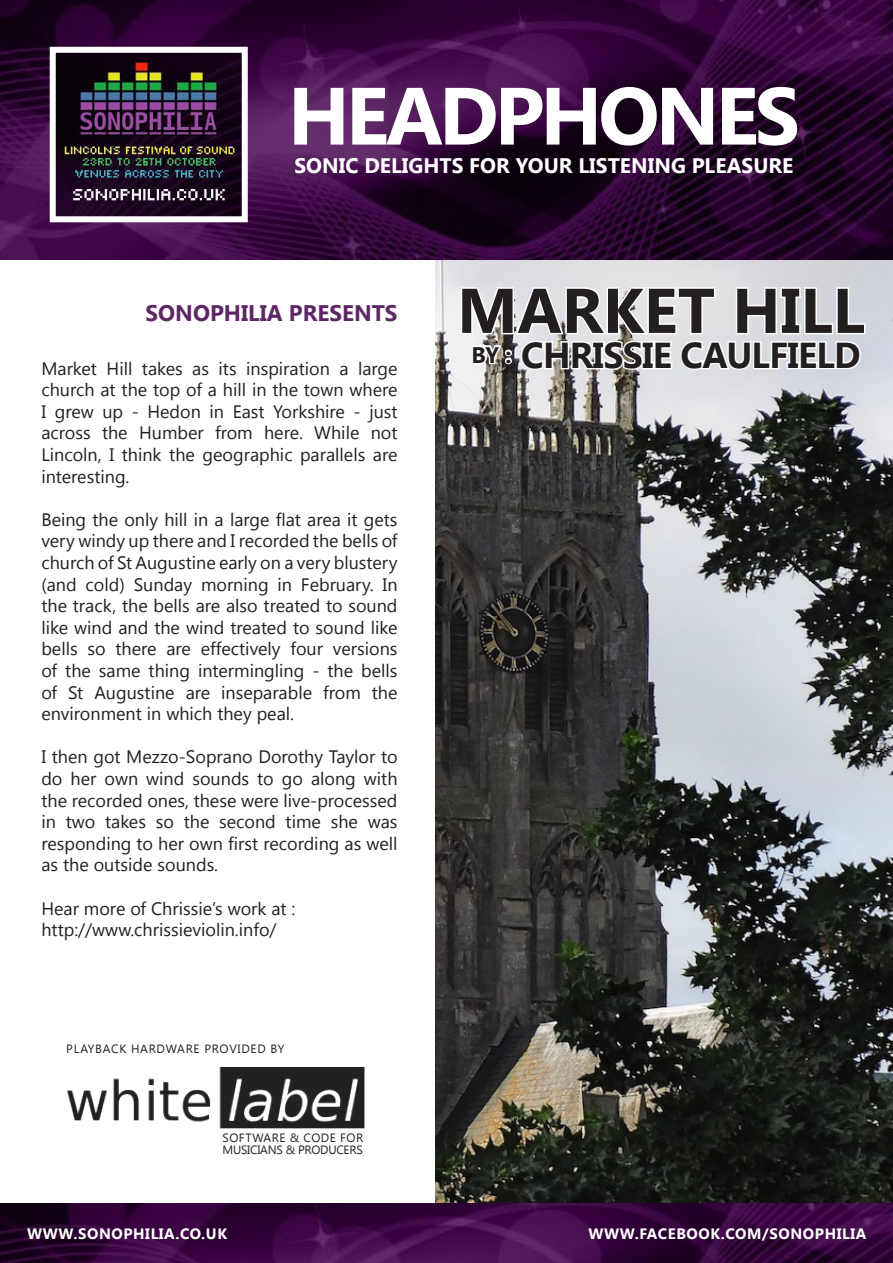
<style>
.page{position:relative;width:893px;height:1263px;background:#fff}
.page>*{position:absolute;margin:0;border:0;box-sizing:border-box;transform-origin:0 0}
.t1{font:700 81px "Segoe UI";letter-spacing:-.05em;color:#fff}
.t2{font:700 63px "Segoe UI";color:#231f20}
.t3{font:700 36px "Segoe UI";letter-spacing:-.02em;color:#231f20}
.t4{font:700 22.5px "Segoe UI";color:#5d2665}
.t5{font:700 22.5px "Segoe UI";color:#231f20}
.t6{font:700 21px "Segoe UI";color:#fff}
.t7{font:18px/21.6px "Segoe UI";color:#231f20;text-align:justify}
.t8{font:700 15px "Segoe UI";letter-spacing:.04em;color:#fff}
.t9{font:12px "Segoe UI";letter-spacing:.06em;color:#231f20}
.t10{font:12px "Segoe UI";letter-spacing:-.02em;color:#231f20}
.t11{font:12px "Segoe UI";letter-spacing:.04em;color:#231f20}
</style>
<div class="page">
<img style="left:435px;top:259px;width:458px;height:945px">
<img style="left:0;top:1204px;width:893px;height:59px">
<img style="left:0;top:0;width:893px;height:259px">
<img style="left:57px;top:54px;width:184px;height:161px">
<div style="left:50px;top:47px;width:198px;height:175px;border:6px solid #fff"></div>
<svg style="left:459px;top:285px;width:408px;height:103px"></svg>
<img style="left:67px;top:1067px;width:298px;height:62px">
<p class="t1" style="left:288px;top:58px;width:514px">HEADPHONES</p>
<p class="t6" style="left:294px;top:151px;width:500px">SONIC DELIGHTS FOR YOUR LISTENING PLEASURE</p>
<p class="t4" style="left:146px;top:297px;width:254px">SONOPHILIA PRESENTS</p>
<p class="t7" style="left:41px;top:357px;width:358px">Market Hill takes as its inspiration a large church at the top of a hill in the town where I grew up - Hedon in East Yorkshire - just across the Humber from here. While not Lincoln, I think the geographic parallels are interesting.</p>
<p class="t7" style="left:41px;top:508px;width:358px">Being the only hill in a large flat area it gets very windy up there and I recorded the bells of church of St Augustine early on a very blustery (and cold) Sunday morning in February. In the track, the bells are also treated to sound like wind and the wind treated to sound like bells so there are effectively four versions of the same thing intermingling - the bells of St Augustine are inseparable from the environment in which they peal.</p>
<p class="t7" style="left:41px;top:745px;width:358px">I then got M ezzo-Soprano Dorothy Taylor to do her own wind sounds to go along with the recorded ones, these were live-processed in two takes so the second time she was responding to her own first recording as well as the outside sounds.</p>
<p class="t7" style="left:41px;top:897px;width:256px">Hear more of Chrissie’s work at :</p>
<p class="t7" style="left:41px;top:918px;width:237px">http://www.chrissieviolin.info/</p>
<p class="t9" style="left:66px;top:1040px;width:220px">Playback Hardware provided by</p>
<p class="t11" style="left:223px;top:1129px;width:126px">software &amp; Code FOR</p>
<p class="t10" style="left:223px;top:1141px;width:142px">musicians &amp; Producers</p>
<p class="t2" style="left:457px;top:266px;width:409px">MARKET HILL</p>
<p class="t5" style="left:472px;top:338px;width:41px">BY :</p>
<p class="t3" style="left:521px;top:329px;width:341px">CHRISSIE CAULFIELD</p>
<p class="t8" style="left:27px;top:1223px;width:62px">WWW.SONOPHILIA</p>
<p class="t8" style="left:175px;top:1223px;width:53px">.CO.UK</p>
<p class="t8" style="left:588px;top:1223px;width:61px">WWW.FACE</p>
<p class="t8" style="left:676px;top:1223px;width:104px">BOO K.CO M/SONOPHILIA</p>
</div>
